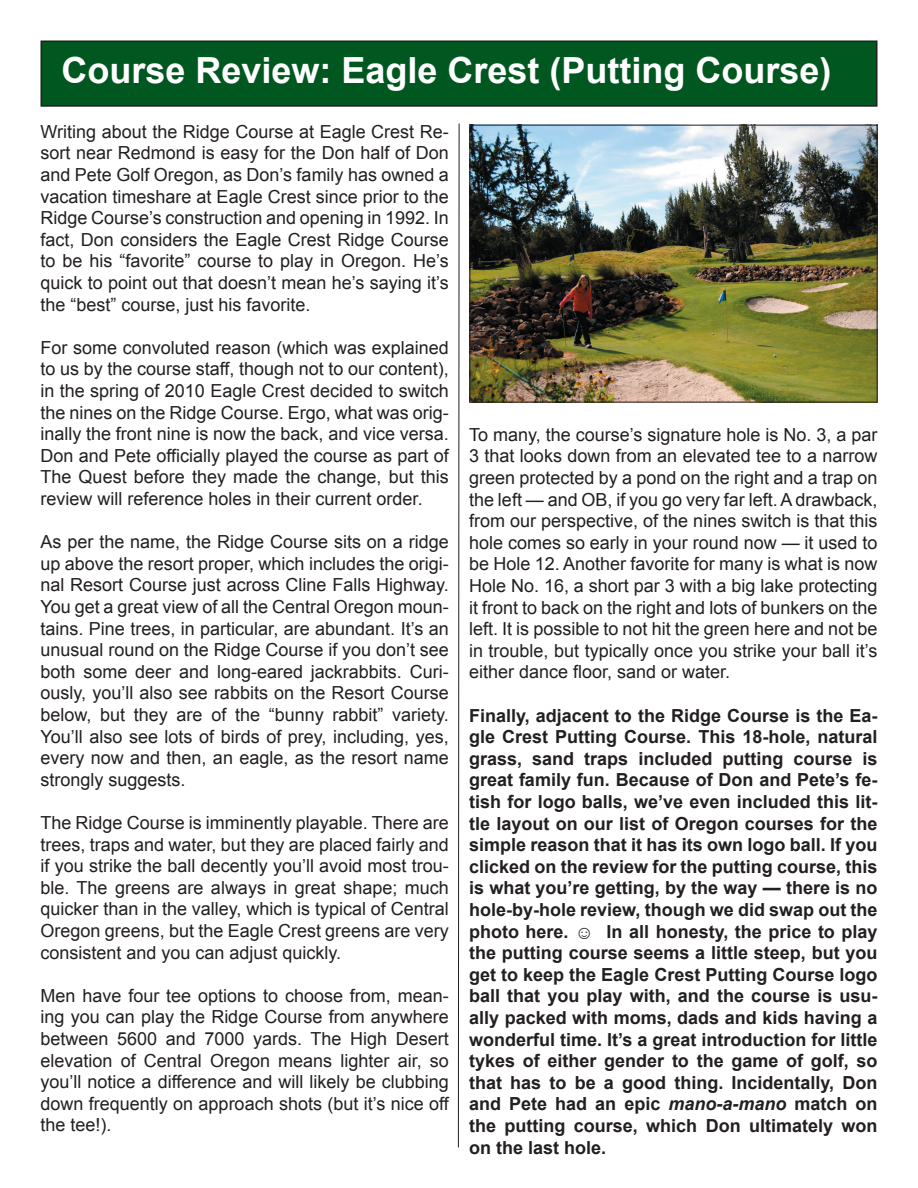
<style>
.page{position:relative;width:918px;height:1188px;background:#fff}
.page>*{position:absolute;margin:0;border:0;box-sizing:border-box;transform-origin:0 0}
.t1{font:700 36px "Arial";color:#fff}
.t2{font:18px/21.6px "Arial";color:#231f20;text-align:justify}
.t3{font:700 18px/21.6px "Arial";color:#231f20;text-align:justify}
.s1{font-style:italic}
</style>
<div class="page">
<div style="left:41px;top:41px;width:836px;height:65px;background:#005820"></div>
<div style="left:40px;top:40px;width:838px;height:67px;border:2px solid #231f20"></div>
<svg style="left:458px;top:123px;width:1px;height:1025px"></svg>
<img style="left:469px;top:125px;width:407px;height:277px">
<div style="left:470px;top:125px;width:408px;height:277px;border:1px solid #231f20"></div>
<h1 class="t1" style="left:62px;top:47px;width:772px">Course Review: Eagle Crest (Putting Course)</h1>
<p class="t2" style="left:40px;top:121px;width:410px">Writing about the Ridge Course at Eagle Crest Re&shy;sort near Redmond is easy for the Don half of Don and Pete Golf Oregon, as Don’s family has owned a vacation timeshare at Eagle Crest since prior to the Ridge Course’s construction and opening in 1992. In fact, Don considers the Eagle Crest Ridge Course to be his “favorite” course to play in Oregon. He’s quick to point out that doesn’t mean he’s saying it’s the “best” course, just his favorite.</p>
<p class="t2" style="left:40px;top:337px;width:410px">For some convoluted reason (which was explained to us by the course staff, though not to our content), in the spring of 2010 Eagle Crest decided to switch the nines on the Ridge Course. Ergo, what was orig&shy;inally the front nine is now the back, and vice versa.<br>Don and Pete officially played the course as part of The Quest before they made the change, but this review will reference holes in their current order.</p>
<p class="t2" style="left:40px;top:531px;width:410px">As per the name, the Ridge Course sits on a ridge up above the resort proper, which includes the origi&shy;nal Resort Course just across Cline Falls Highway.<br>You get a great view of all the Central Oregon moun&shy;tains. Pine trees, in particular, are abundant. It’s an unusual round on the Ridge Course if you don’t see both some deer and long-eared jackrabbits. Curi&shy;ously, you’ll also see rabbits on the Resort Course below, but they are of the “bunny rabbit” variety.<br>You’ll also see lots of birds of prey, including, yes, every now and then, an eagle, as the resort name strongly suggests.</p>
<p class="t2" style="left:40px;top:812px;width:410px">The Ridge Course is imminently playable. There are trees, traps and water, but they are placed fairly and if you strike the ball decently you’ll avoid most trou&shy;ble. The greens are always in great shape; much quicker than in the valley, which is typical of Central Oregon greens, but the Eagle Crest greens are very consistent and you can adjust quickly.</p>
<p class="t2" style="left:40px;top:985px;width:410px">Men have four tee options to choose from, mean&shy;ing you can play the Ridge Course from anywhere between 5600 and 7000 yards. The High Desert elevation of Central Oregon means lighter air, so you’ll notice a difference and will likely be clubbing down frequently on approach shots (but it’s nice off the tee!).</p>
<p class="t2" style="left:469px;top:424px;width:410px">To many, the course’s signature hole is No. 3, a par 3 that looks down from an elevated tee to a narrow green protected by a pond on the right and a trap on the left — and OB, if you go very far left. A drawback, from our perspective, of the nines switch is that this hole comes so early in your round now — it used to be Hole 12. Another favorite for many is what is now Hole No. 16, a short par 3 with a big lake protecting it front to back on the right and lots of bunkers on the left. It is possible to not hit the green here and not be in trouble, but typically once you strike your ball it’s either dance floor, sand or water.</p>
<p class="t3" style="left:469px;top:705px;width:410px">Finally, adjacent to the Ridge Course is the Ea&shy;gle Crest Putting Course. This 18-hole, natural grass, sand traps included putting course is great family fun. Because of Don and Pete’s fe&shy;tish for logo balls, we’ve even included this lit&shy;tle layout on our list of Oregon courses for the simple reason that it has its own logo ball. If you clicked on the review for the putting course, this is what you’re getting, by the way — there is no hole-by-hole review, though we did swap out the photo here. ☺ In all honesty, the price to play the putting course seems a little steep, but you get to keep the Eagle Crest Putting Course logo ball that you play with, and the course is usu&shy;ally packed with moms, dads and kids having a wonderful time. It’s a great introduction for little tykes of either gender to the game of golf, so that has to be a good thing. Incidentally, Don and Pete had an epic <span class="s1">mano-a-mano</span> match on the putting course, which Don ultimately won on the last hole.</p>
</div>
